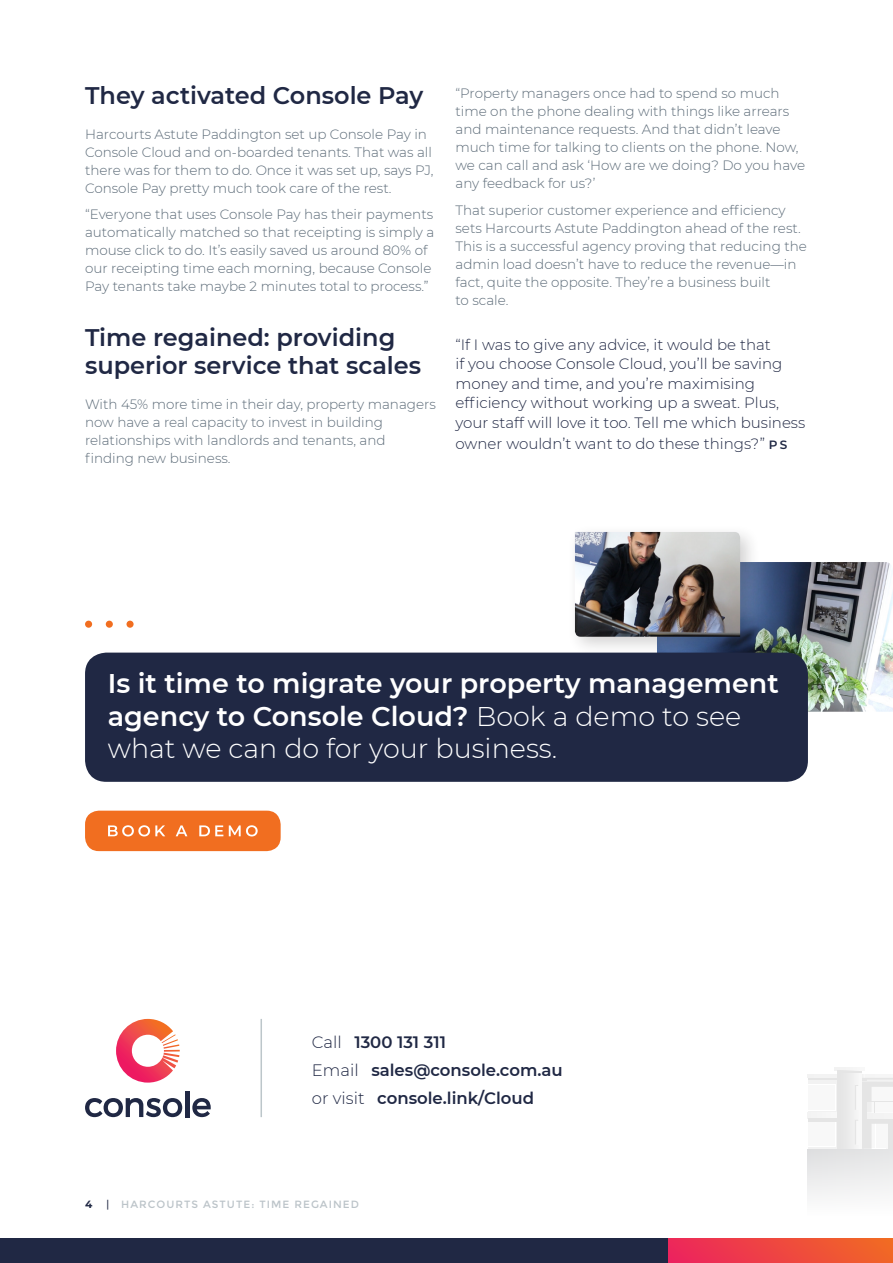
<style>
.page{position:relative;width:893px;height:1263px;background:#fff}
.page>*{position:absolute;margin:0;border:0;box-sizing:border-box;transform-origin:0 0}
.t1{font:600 27px/32.4px "Montserrat";color:#fff}
.Heading{font:600 24px/28.8px "Montserrat";color:#202844}
.Body{font:600 16.5px "Montserrat";color:#202844}
.Quote2{font:300 15px/19.5px "Montserrat";color:#202844}
.Body_Copy{font:300 13.5px/18px "Montserrat";color:#5b6a77}
.t2{font:10.5px "Montserrat";letter-spacing:.1em;color:#bcc4c9}
.t3{font:700 10.5px "Montserrat";color:#202844}
.s1{font-weight:600;font-size:12px}
.s2{font-weight:300}
.s3{color:#202844}
</style>
<div class="page">
<div style="left:808px;top:1149px;width:85px;height:67px;background:linear-gradient(to bottom,#e1e1e2,#fefefe)"></div>
<svg style="left:808px;top:1079px;width:29px;height:70px"></svg>
<div style="left:808px;top:1112px;width:29px;height:6px;background:#f6f6f6"></div>
<svg style="left:808px;top:1078px;width:29px;height:1px"></svg>
<div style="left:808px;top:1084px;width:27px;height:26px;background:#fff"></div>
<div style="left:808px;top:1085px;width:26px;height:25px;background:#f2f2f2"></div>
<div style="left:808px;top:1120px;width:27px;height:26px;background:#f8f8f8"></div>
<div style="left:808px;top:1121px;width:26px;height:25px;background:#f2f2f2"></div>
<hr style="left:808px;top:1118px;width:29px;height:4px;background:#e5e5e5">
<hr style="left:808px;top:1075px;width:85px;height:3px;background:#f3f3f3">
<svg style="left:834px;top:1068px;width:23px;height:3px"></svg>
<div style="left:837px;top:1071px;width:25px;height:78px;background:#e9e9e9"></div>
<hr style="left:837px;top:1071px;width:25px;height:2px;background:#ccc">
<svg style="left:855px;top:1075px;width:38px;height:74px"></svg>
<div style="left:0;top:1239px;width:668px;height:24px;background:#202844"></div>
<div style="left:668px;top:1239px;width:225px;height:24px;background:linear-gradient(to right,#ec245d,#f16825)"></div>
<img style="left:760px;top:562px;width:133px;height:150px">
<div style="left:567px;top:524px;width:193px;height:133px;background:#231f20;opacity:.2"></div>
<img style="left:575px;top:532px;width:165px;height:105px">
<div style="left:85px;top:621px;width:7px;height:7px;background:#f16e20;border-radius:50%"></div>
<div style="left:106px;top:621px;width:7px;height:7px;background:#f16e20;border-radius:50%"></div>
<div style="left:126px;top:621px;width:8px;height:7px;background:#f16e20;border-radius:50%"></div>
<div style="left:85px;top:653px;width:723px;height:129px;background:#202844;border-radius:21px"></div>
<div style="left:85px;top:811px;width:196px;height:40px;background:#f16e20;border-radius:14px"></div>
<svg style="left:108px;top:825px;width:150px;height:11px"></svg>
<svg style="left:85px;top:1098px;width:97px;height:19px"></svg>
<hr style="left:185px;top:1091px;width:4px;height:26px;background:#202844">
<svg style="left:192px;top:1098px;width:19px;height:19px"></svg>
<svg style="left:116px;top:1019px;width:64px;height:63px"></svg>
<hr style="left:260px;top:1019px;width:2px;height:98px;background:#bcc6ca">
<p class="Heading" style="left:85px;top:80px;width:340px">They activated Console Pay</p>
<p class="Body_Copy" style="left:85px;top:125px;width:350px">Harcourts Astute Paddington set up Console Pay in Console Cloud and on-boarded tenants. That was all there was for them to do. Once it was set up, says PJ, Console Pay pretty much took care of the rest.</p>
<p class="Body_Copy" style="left:85px;top:205px;width:351px">“Everyone that uses Console Pay has their payments automatically matched so that receipting is simply a mouse click to do. It’s easily saved us around 80% of our receipting time each morning, because Console Pay tenants take maybe 2 minutes total to process.”</p>
<p class="Heading" style="left:85px;top:322px;width:338px">Time regained: providing superior service that scales</p>
<p class="Body_Copy" style="left:85px;top:395px;width:352px">With 45% more time in their day, property managers now have a real capacity to invest in building relationships with landlords and tenants, and finding new business.</p>
<p class="Body_Copy" style="left:455px;top:84px;width:351px">“Property managers once had to spend so much time on the phone dealing with things like arrears and maintenance requests. And that didn’t leave much time for talking to clients on the phone. Now, we can call and ask ‘How are we doing? Do you have any feedback for us?’</p>
<p class="Body_Copy" style="left:455px;top:200px;width:353px">That superior customer experience and efficiency sets Harcourts Astute Paddington ahead of the rest.<br>This is a successful agency proving that reducing the admin load doesn’t have to reduce the revenue—in fact, quite the opposite. They’re a business built<br>to scale.</p>
<p class="Quote2" style="left:455px;top:334px;width:351px">“If I was to give any advice, it would be that<br>if you choose Console Cloud, you’ll be saving money and time, and you’re maximising efficiency without working up a sweat. Plus, your staff will love it too. Tell me which business</p>
<p class="Quote2" style="left:455px;top:433px;width:333px">owner wouldn’t want to do these things?” <span class="s1">P S</span></p>
<p class="t1" style="left:108px;top:666px;width:673px">Is it time to migrate your property management agency to Console Cloud? <span class="s2">Book a demo to see what we can do for your business.</span></p>
<p class="Body" style="left:312px;top:1030px;width:136px"><span class="s2">Call</span> 1300 131 311</p>
<p class="Body" style="left:312px;top:1058px;width:252px"><span class="s2">Email</span> sales@console.com.au</p>
<p class="Body" style="left:312px;top:1087px;width:224px"><span class="s2">or visit</span> console.link/Cloud</p>
<p class="t3" style="left:85px;top:1197px;width:9px">4</p>
<p class="t2" style="left:106px;top:1199px;width:254px"><span class="s3">|</span> HARCOURTS ASTUTE: TIME REGAINED</p>
</div>
